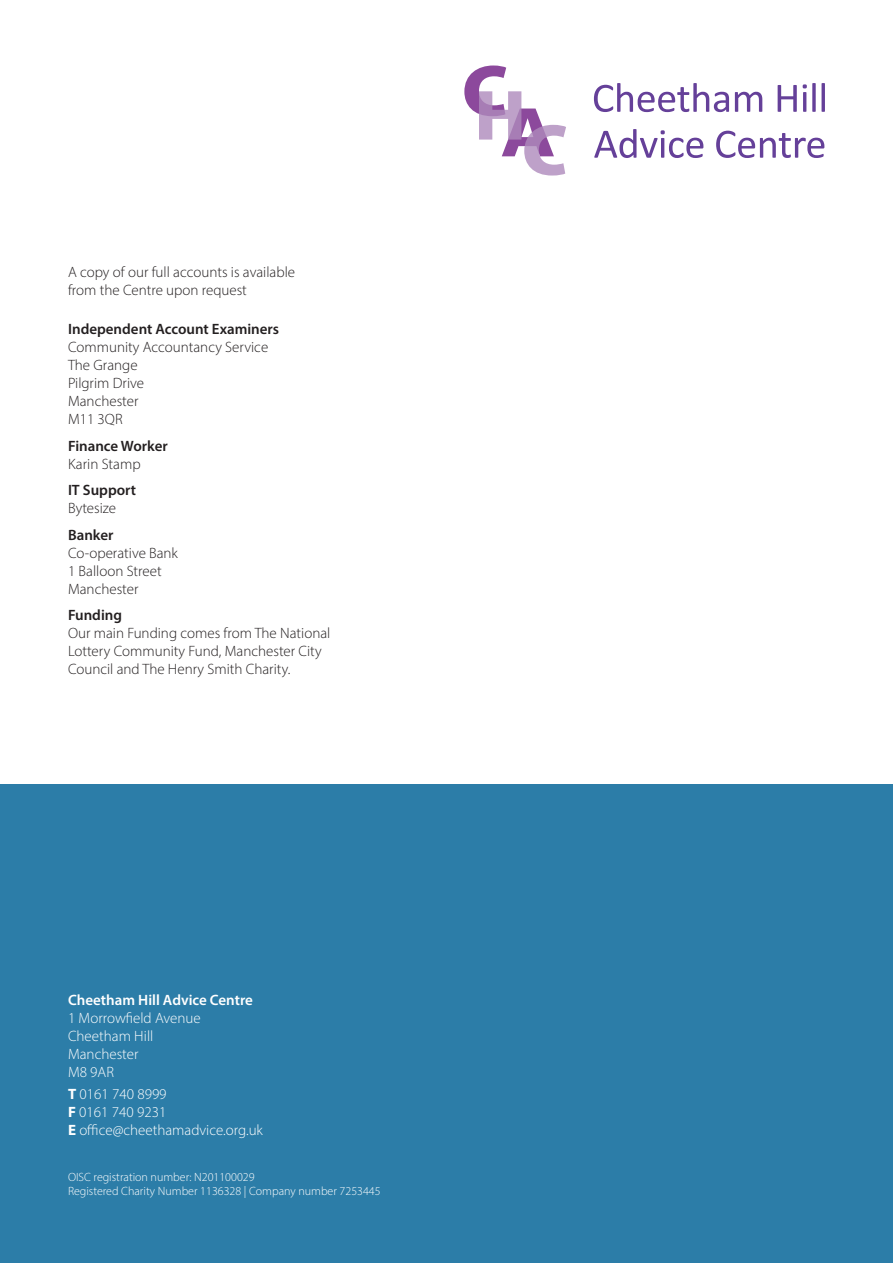
<style>
.page{position:relative;width:893px;height:1263px;background:#fff}
.page>*{position:absolute;margin:0;border:0;box-sizing:border-box;transform-origin:0 0}
.t1{font:300 15px/18px "Myriad Pro";color:#231f20}
.t2{font:300 15px/18px "Myriad Pro";color:#fff}
.t3{font:600 15px "Myriad Pro";color:#231f20}
.t4{font:600 15px "Myriad Pro";color:#fff}
.t5{font:300 12px/14.4px "Myriad Pro";color:#fff}
.s1{font-weight:700}
</style>
<div class="page">
<div style="left:0;top:784px;width:893px;height:479px;background:#2c7da8"></div>
<svg style="left:594px;top:83px;width:135px;height:29px"></svg>
<svg style="left:735px;top:92px;width:27px;height:20px"></svg>
<svg style="left:778px;top:85px;width:19px;height:27px"></svg>
<svg style="left:803px;top:83px;width:22px;height:29px"></svg>
<svg style="left:594px;top:129px;width:109px;height:29px"></svg>
<svg style="left:716px;top:131px;width:108px;height:27px"></svg>
<svg style="left:464px;top:65px;width:102px;height:111px"></svg>
<p class="t1" style="left:68px;top:263px;width:229px">A copy of our full accounts is available from the Centre upon request</p>
<p class="t3" style="left:68px;top:320px;width:213px">Independent Account Examiners</p>
<p class="t1" style="left:68px;top:338px;width:202px">Community Accountancy Service<br>The Grange<br>Pilgrim Drive<br>Manchester<br>M11 3QR</p>
<p class="t3" style="left:68px;top:436px;width:101px">Finance Worker</p>
<p class="t1" style="left:68px;top:455px;width:74px">Karin Stamp</p>
<p class="t3" style="left:68px;top:481px;width:70px">IT Support</p>
<p class="t1" style="left:68px;top:499px;width:50px">Bytesize</p>
<p class="t3" style="left:68px;top:525px;width:47px">Banker</p>
<p class="t1" style="left:68px;top:544px;width:111px">Co-operative Bank<br>1 Balloon Street<br>Manchester</p>
<p class="t3" style="left:68px;top:606px;width:56px">Funding</p>
<p class="t1" style="left:68px;top:624px;width:264px">Our main Funding comes from The National<br>Lottery Community Fund, Manchester City<br>Council and The Henry Smith Charity.</p>
<p class="t4" style="left:68px;top:990px;width:186px">Cheetham Hill Advice Centre</p>
<p class="t2" style="left:68px;top:1009px;width:134px">1 Morrowfield Avenue<br>Cheetham Hill<br>Manchester<br>M8 9AR</p>
<p class="t2" style="left:68px;top:1085px;width:196px"><span class="s1">T</span> 0161 740 8999<br><span class="s1">F</span> 0161 740 9231<br><span class="s1">E</span> office@cheethamadvice.org.uk</p>
<p class="t5" style="left:68px;top:1169px;width:314px">OISC registration number: N201100029<br>Registered Charity Number 1136328 | Company number 7253445</p>
</div>
